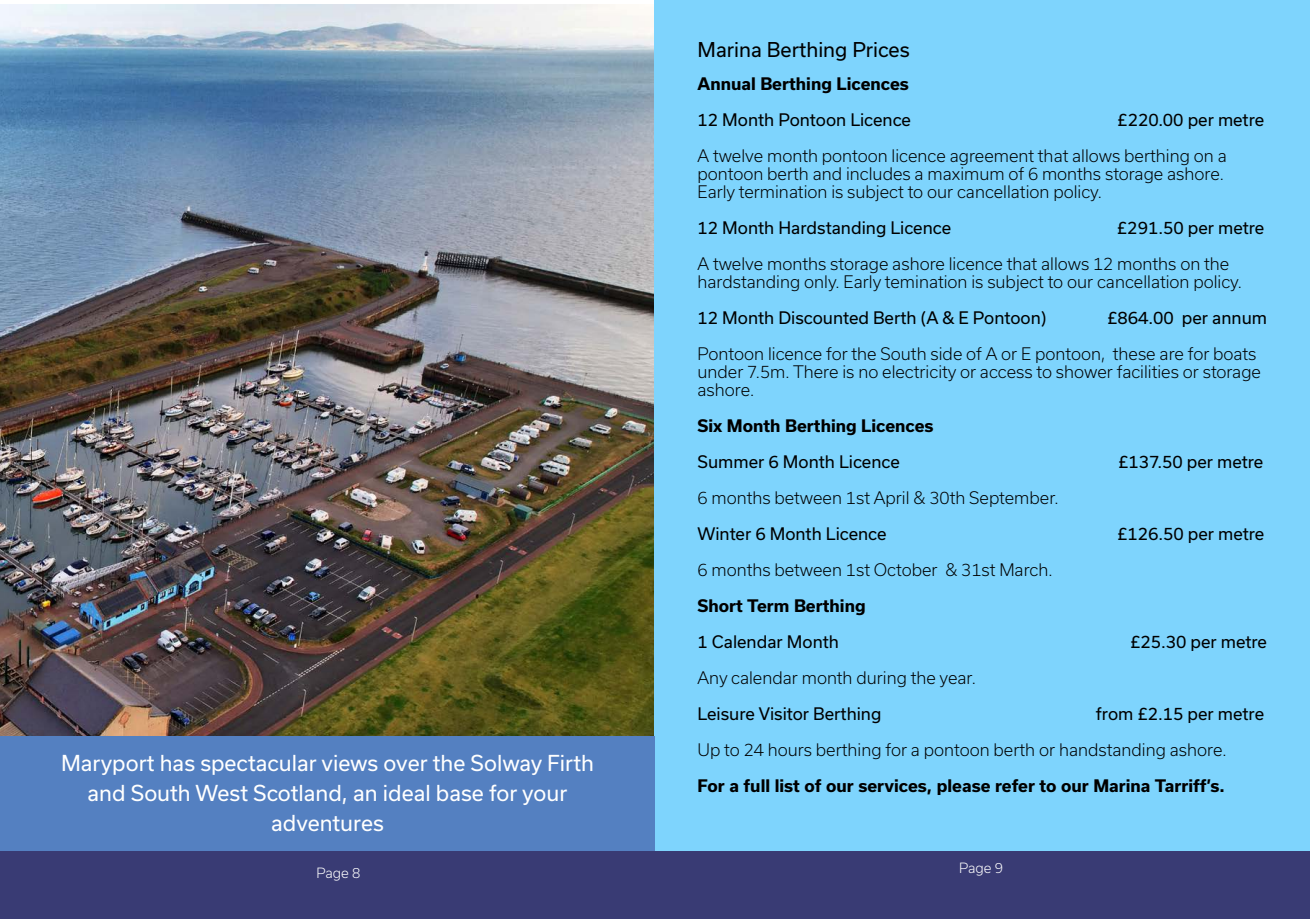
<style>
.page{position:relative;width:1310px;height:919px;background:#fff}
.page>*{position:absolute;margin:0;border:0;box-sizing:border-box;transform-origin:0 0}
.t1{font:21px/30px "Usual";color:#fff;text-align:center}
.t2{font:19.5px "Usual";color:#000}
.t3{font:300 16.5px/18px "Usual";color:#000}
.t4{font:16.5px "Usual";color:#000}
.t5{font:700 16.5px "Usual";color:#000}
.t6{font:300 13.5px "Usual";color:#fff}
</style>
<div class="page">
<img style="left:0;top:4px;width:655px;height:732px">
<div style="left:0;top:850px;width:1310px;height:68px;background:#393b74"></div>
<div style="left:655px;top:0;width:655px;height:850px;background:#7ed4fd"></div>
<div style="left:0;top:736px;width:655px;height:114px;background:#5480c1"></div>
<p class="t1" style="left:61px;top:748px;width:534px">Maryport has spectacular views over the Solway Firth and South West Scotland, an ideal base for your adventures</p>
<p class="t6" style="left:316px;top:865px;width:45px">Page 8</p>
<p class="t2" style="left:697px;top:39px;width:214px">Marina Berthing Prices</p>
<p class="t5" style="left:697px;top:74px;width:213px">Annual Berthing Licences</p>
<p class="t4" style="left:697px;top:110px;width:215px">12 Month Pontoon Licence</p>
<p class="t4" style="left:1117px;top:110px;width:148px">£220.00 per metre</p>
<p class="t3" style="left:697px;top:147px;width:531px">A twelve month pontoon licence agreement that allows berthing on a pontoon berth and includes a maximum of 6 months storage ashore.<br>Early termination is subject to our cancellation policy.</p>
<p class="t4" style="left:697px;top:218px;width:255px">12 Month Hardstanding Licence</p>
<p class="t4" style="left:1117px;top:218px;width:149px">£291.50 per metre</p>
<p class="t3" style="left:697px;top:255px;width:546px">A twelve months storage ashore licence that allows 12 months on the hardstanding only. Early temination is subject to our cancellation policy.</p>
<p class="t4" style="left:697px;top:308px;width:350px">12 Month Discounted Berth (A &amp; E Pontoon)</p>
<p class="t4" style="left:1107px;top:308px;width:161px">£864.00 per annum</p>
<p class="t3" style="left:697px;top:345px;width:565px">Pontoon licence for the South side of A or E pontoon, these are for boats under 7.5m. There is no electricity or access to shower facilities or storage ashore.</p>
<p class="t5" style="left:697px;top:416px;width:238px">Six Month Berthing Licences</p>
<p class="t4" style="left:697px;top:452px;width:204px">Summer 6 Month Licence</p>
<p class="t4" style="left:1118px;top:452px;width:147px">£137.50 per metre</p>
<p class="t3" style="left:697px;top:489px;width:363px">6 months between 1st April &amp; 30th September.</p>
<p class="t4" style="left:697px;top:524px;width:191px">Winter 6 Month Licence</p>
<p class="t4" style="left:1117px;top:524px;width:149px">£126.50 per metre</p>
<p class="t3" style="left:697px;top:561px;width:356px">6 months between 1st October &amp; 31st March.</p>
<p class="t5" style="left:697px;top:596px;width:170px">Short Term Berthing</p>
<p class="t4" style="left:697px;top:632px;width:143px">1 Calendar Month</p>
<p class="t4" style="left:1130px;top:632px;width:138px">£25.30 per metre</p>
<p class="t3" style="left:697px;top:669px;width:280px">Any calendar month during the year.</p>
<p class="t4" style="left:697px;top:704px;width:185px">Leisure Visitor Berthing</p>
<p class="t4" style="left:1095px;top:704px;width:170px">from £2.15 per metre</p>
<p class="t3" style="left:697px;top:741px;width:531px">Up to 24 hours berthing for a pontoon berth or handstanding ashore.</p>
<p class="t5" style="left:697px;top:776px;width:529px">For a full list of our services, please refer to our Marina Tarriff’s.</p>
<p class="t6" style="left:959px;top:860px;width:45px">Page 9</p>
</div>
